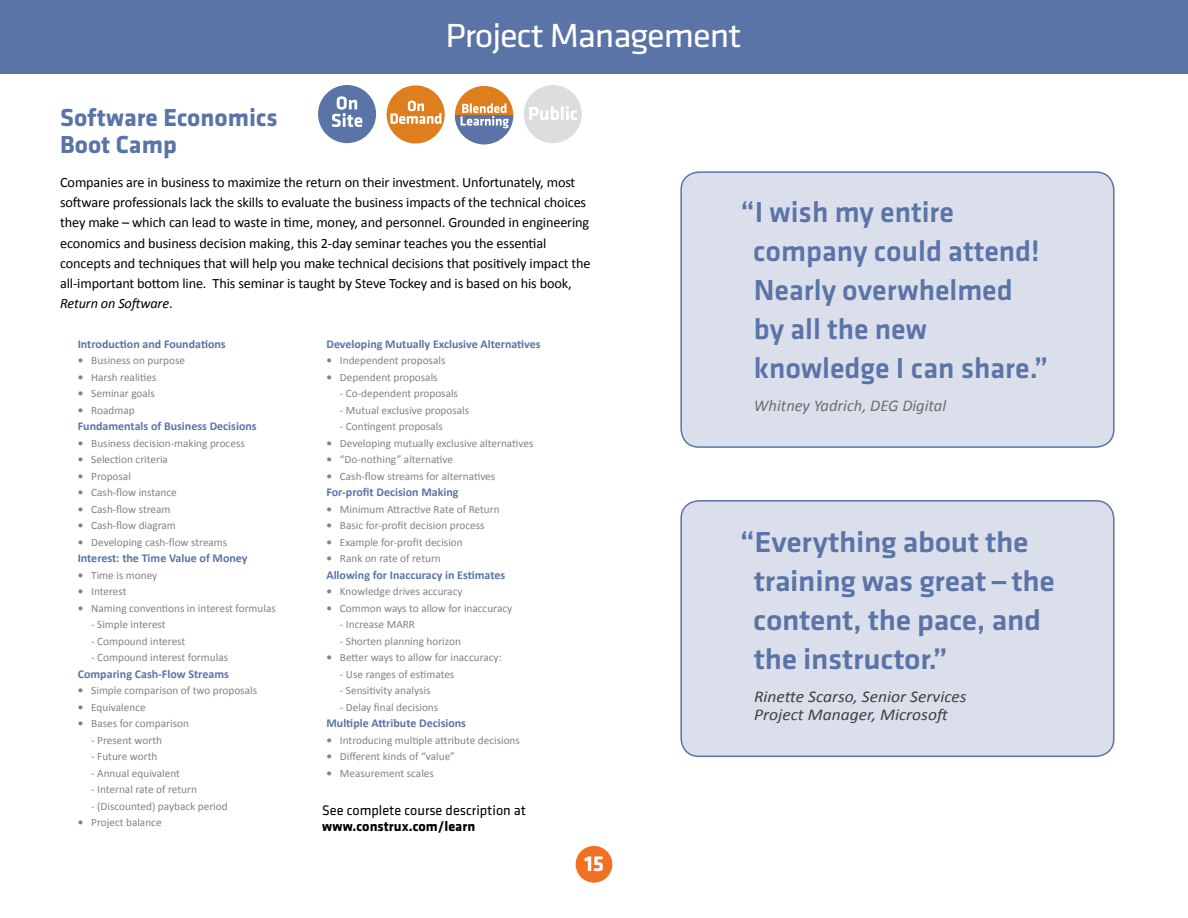
<style>
.page{position:relative;width:1188px;height:918px;background:#fff}
.page>*{position:absolute;margin:0;border:0;box-sizing:border-box;transform-origin:0 0}
.t1{font:34.65px "Klavika";letter-spacing:-.03em;color:#fff;scale:1.06 1}
.t2{font:500 30px/39px "Klavika";color:#5b74a7}
.t3{font:500 30px/39px "Klavika";color:#5b74a7;scale:1.06 1}
.t4{font:700 25.5px/27px "Klavika";color:#5b74a7}
.t5{font:700 22.5px "Klavika";color:#fff}
.t6{font:italic 16.5px/18px "Calibri";color:#414042;scale:1.06 1}
.t7{font:italic 16.5px "Calibri";color:#6d6e71}
.t8{font:14.25px/20.2px "Calibri";letter-spacing:-.01em;color:#000}
.t9{font:14.25px "Klavika";color:#000}
.t10{font:700 14.25px "Klavika";color:#000}
.t11{font:700 12px "Calibri";color:#5b74a7}
.t12{font:11.25px "Calibri";color:#808285}
.s1{font-style:italic}
.s2{font-weight:700}
</style>
<div class="page">
<div style="left:455px;top:86px;width:58px;height:58px;background:#df7e1c;border-radius:50%"></div>
<svg style="left:455px;top:115px;width:58px;height:29px"></svg>
<svg style="left:461px;top:103px;width:48px;height:25px"></svg>
<div style="left:387px;top:85px;width:58px;height:59px;background:#df7e1c;border-radius:50%"></div>
<svg style="left:391px;top:101px;width:50px;height:23px"></svg>
<div style="left:681px;top:501px;width:433px;height:255px;background:#dbdfec;border-radius:18px"></div>
<div style="left:680px;top:500px;width:435px;height:257px;border:2px solid #5b74a7;border-radius:18px"></div>
<div style="left:681px;top:172px;width:433px;height:275px;background:#dbdfec;border-radius:18px"></div>
<div style="left:680px;top:171px;width:435px;height:277px;border:2px solid #5b74a7;border-radius:18px"></div>
<div style="left:0;top:0;width:1188px;height:73px;background:#5b74a7"></div>
<div style="left:318px;top:85px;width:58px;height:58px;background:#5b74a7;border-radius:50%"></div>
<svg style="left:332px;top:96px;width:30px;height:31px"></svg>
<div style="left:524px;top:85px;width:58px;height:58px;background:#dcddde;border-radius:50%"></div>
<svg style="left:529px;top:106px;width:48px;height:14px"></svg>
<div style="left:576px;top:846px;width:36px;height:37px;background:#f36f21;border-radius:50%"></div>
<h1 class="t1" style="left:445px;top:13px;width:281px">Project Management</h1>
<h3 class="t4" style="left:60px;top:103px;width:219px">Software Economics<br>Boot Camp</h3>
<p class="t8" style="left:60px;top:171px;width:532px">Companies are in business to maximize the return on their investment. Unfortunately, most software professionals lack the skills to evaluate the business impacts of the technical choices they make – which can lead to waste in time, money, and personnel. Grounded in engineering economics and business decision making, this 2-day seminar teaches you the essential concepts and techniques that will help you make technical decisions that positively impact the all-important bottom line. This seminar is taught by Steve Tockey and is based on his book, <span class="s1">Return on Software</span>.</p>
<p class="t11" style="left:78px;top:336px;width:149px">Introduction and Foundations</p>
<p class="t12" style="left:78px;top:353px;width:109px"><span class="s2">•</span> Business on purpose</p>
<p class="t12" style="left:78px;top:370px;width:80px"><span class="s2">•</span> Harsh realities</p>
<p class="t12" style="left:78px;top:386px;width:79px"><span class="s2">•</span> Seminar goals</p>
<p class="t12" style="left:78px;top:403px;width:58px"><span class="s2">•</span> Roadmap</p>
<p class="t11" style="left:78px;top:419px;width:180px">Fundamentals of Business Decisions</p>
<p class="t12" style="left:78px;top:436px;width:169px"><span class="s2">•</span> Business decision-making process</p>
<p class="t12" style="left:78px;top:452px;width:92px"><span class="s2">•</span> Selection criteria</p>
<p class="t12" style="left:78px;top:469px;width:55px"><span class="s2">•</span> Proposal</p>
<p class="t12" style="left:78px;top:486px;width:101px"><span class="s2">•</span> Cash-flow instance</p>
<p class="t12" style="left:78px;top:502px;width:94px"><span class="s2">•</span> Cash-flow stream</p>
<p class="t12" style="left:78px;top:519px;width:100px"><span class="s2">•</span> Cash-flow diagram</p>
<p class="t12" style="left:78px;top:535px;width:151px"><span class="s2">•</span> Developing cash-flow streams</p>
<p class="t11" style="left:78px;top:551px;width:171px">Interest: the Time Value of Money</p>
<p class="t12" style="left:78px;top:568px;width:81px"><span class="s2">•</span> Time is money</p>
<p class="t12" style="left:78px;top:584px;width:50px"><span class="s2">•</span> Interest</p>
<p class="t12" style="left:78px;top:601px;width:200px"><span class="s2">•</span> Naming conventions in interest formulas</p>
<p class="t12" style="left:91px;top:618px;width:76px">- Simple interest</p>
<p class="t12" style="left:91px;top:634px;width:96px">- Compound interest</p>
<p class="t12" style="left:91px;top:651px;width:138px">- Compound interest formulas</p>
<p class="t11" style="left:78px;top:666px;width:153px">Comparing Cash-Flow Streams</p>
<p class="t12" style="left:78px;top:683px;width:181px"><span class="s2">•</span> Simple comparison of two proposals</p>
<p class="t12" style="left:78px;top:700px;width:69px"><span class="s2">•</span> Equivalence</p>
<p class="t12" style="left:78px;top:716px;width:113px"><span class="s2">•</span> Bases for comparison</p>
<p class="t12" style="left:91px;top:733px;width:72px">- Present worth</p>
<p class="t12" style="left:91px;top:750px;width:68px">- Future worth</p>
<p class="t12" style="left:91px;top:766px;width:90px">- Annual equivalent</p>
<p class="t12" style="left:91px;top:783px;width:107px">- Internal rate of return</p>
<p class="t12" style="left:91px;top:799px;width:138px">- (Discounted) payback period</p>
<p class="t12" style="left:78px;top:816px;width:85px"><span class="s2">•</span> Project balance</p>
<p class="t11" style="left:326px;top:336px;width:216px">Developing Mutually Exclusive Alternatives</p>
<p class="t12" style="left:326px;top:353px;width:120px"><span class="s2">•</span> Independent proposals</p>
<p class="t12" style="left:326px;top:370px;width:113px"><span class="s2">•</span> Dependent proposals</p>
<p class="t12" style="left:340px;top:386px;width:120px">- Co-dependent proposals</p>
<p class="t12" style="left:340px;top:403px;width:131px">- Mutual exclusive proposals</p>
<p class="t12" style="left:340px;top:420px;width:104px">- Contingent proposals</p>
<p class="t12" style="left:326px;top:436px;width:209px"><span class="s2">•</span> Developing mutually exclusive alternatives</p>
<p class="t12" style="left:326px;top:453px;width:128px"><span class="s2">•</span> “Do-nothing” alternative</p>
<p class="t12" style="left:326px;top:469px;width:170px"><span class="s2">•</span> Cash-flow streams for alternatives</p>
<p class="t11" style="left:326px;top:485px;width:134px">For-profit Decision Making</p>
<p class="t12" style="left:326px;top:502px;width:175px"><span class="s2">•</span> Minimum Attractive Rate of Return</p>
<p class="t12" style="left:326px;top:518px;width:160px"><span class="s2">•</span> Basic for-profit decision process</p>
<p class="t12" style="left:326px;top:535px;width:138px"><span class="s2">•</span> Example for-profit decision</p>
<p class="t12" style="left:326px;top:552px;width:116px"><span class="s2">•</span> Rank on rate of return</p>
<p class="t11" style="left:326px;top:567px;width:180px">Allowing for Inaccuracy in Estimates</p>
<p class="t12" style="left:326px;top:584px;width:138px"><span class="s2">•</span> Knowledge drives accuracy</p>
<p class="t12" style="left:326px;top:601px;width:187px"><span class="s2">•</span> Common ways to allow for inaccuracy</p>
<p class="t12" style="left:340px;top:617px;width:77px">- Increase MARR</p>
<p class="t12" style="left:340px;top:634px;width:123px">- Shorten planning horizon</p>
<p class="t12" style="left:326px;top:651px;width:177px"><span class="s2">•</span> Better ways to allow for inaccuracy:</p>
<p class="t12" style="left:340px;top:667px;width:116px">- Use ranges of estimates</p>
<p class="t12" style="left:340px;top:684px;width:92px">- Sensitivity analysis</p>
<p class="t12" style="left:340px;top:700px;width:100px">- Delay final decisions</p>
<p class="t11" style="left:326px;top:716px;width:141px">Multiple Attribute Decisions</p>
<p class="t12" style="left:326px;top:733px;width:195px"><span class="s2">•</span> Introducing multiple attribute decisions</p>
<p class="t12" style="left:326px;top:749px;width:130px"><span class="s2">•</span> Different kinds of “value”</p>
<p class="t12" style="left:326px;top:766px;width:109px"><span class="s2">•</span> Measurement scales</p>
<p class="t9" style="left:322px;top:801px;width:205px">See complete course description at</p>
<p class="t10" style="left:322px;top:816px;width:154px">www.construx.com/learn</p>
<h3 class="t5" style="left:584px;top:848px;width:21px">15</h3>
<h2 class="t2" style="left:753px;top:192px;width:297px;text-indent:-13px">“I wish my entire company could attend!<br>Nearly overwhelmed by all the new knowledge I can share.”</h2>
<h3 class="t7" style="left:754px;top:395px;width:194px">Whitney Yadrich, DEG Digital</h3>
<h2 class="t3" style="left:753px;top:521px;width:286px;text-indent:-13px">“Everything about the training was great – the content, the pace, and the instructor.”</h2>
<h3 class="t6" style="left:754px;top:686px;width:202px">Rinette Scarso, Senior Services<br>Project Manager, Microsoft</h3>
</div>
